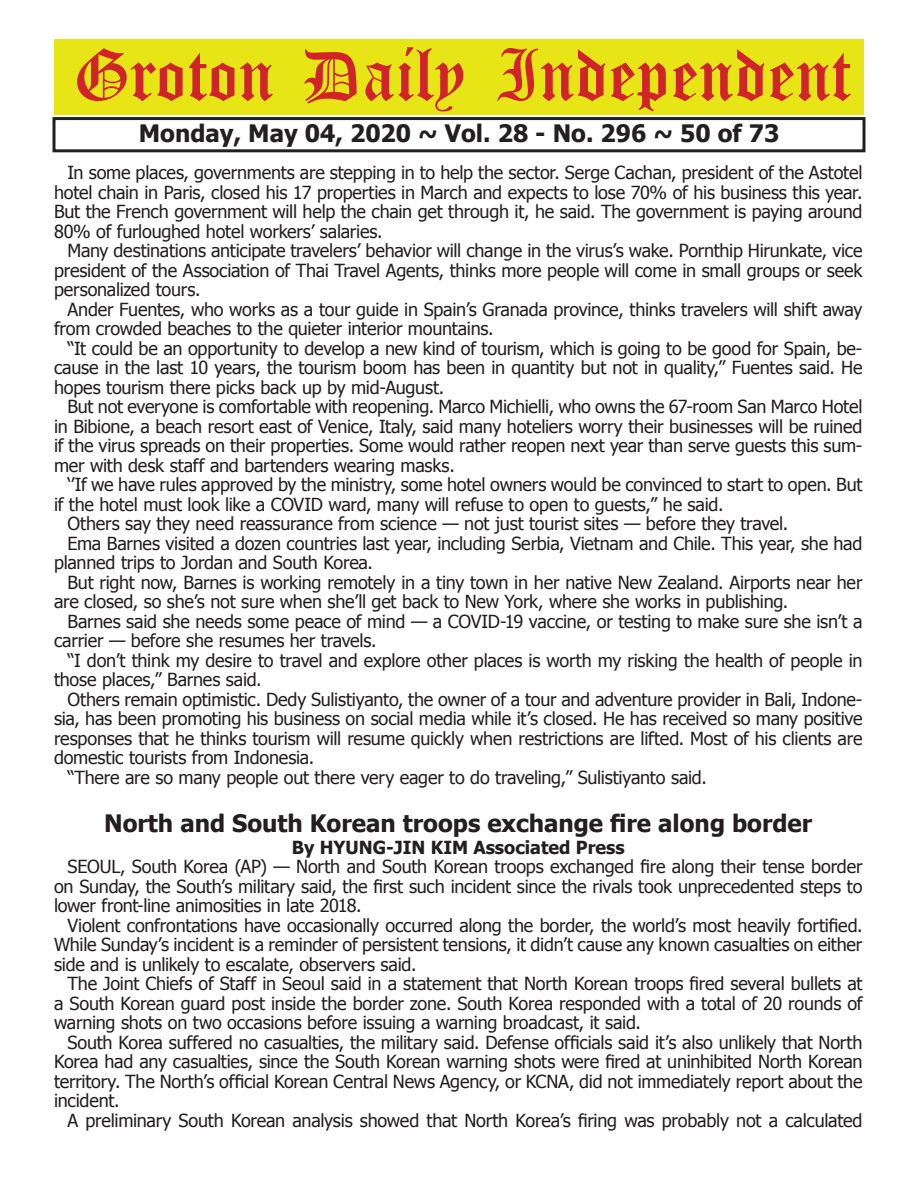
<style>
.page{position:relative;width:918px;height:1188px;background:#fff}
.page>*{position:absolute;margin:0;border:0;box-sizing:border-box;transform-origin:0 0}
.t1{font:54px "Old English Five";color:#d1232a}
.t2{font:700 24px "Tahoma";color:#231f20}
.t3{font:18px/19.5px "Tahoma";letter-spacing:-.01em;color:#231f20;text-align:justify}
.t4{font:700 18px "Tahoma";color:#231f20}
</style>
<div class="page">
<div style="left:52px;top:117px;width:814px;height:35px;border:3px solid #231f20"></div>
<div style="left:54px;top:40px;width:810px;height:75px;background:#e7e515"></div>
<h1 class="t1" style="left:73px;top:50px;width:779px">Groton Daily Independent</h1>
<h2 class="t2" style="left:139px;top:116px;width:642px">Monday, May 04, 2020 ~ Vol. 28 - No. 296 ~ 50 of 73</h2>
<p class="t3" style="left:54px;top:162px;width:810px;text-indent:14px">In some places, governments are stepping in to help the sector. Serge Cachan, president of the Astotel hotel chain in Paris, closed his 17 properties in March and expects to lose 70% of his business this year.<br>But the French government will help the chain get through it, he said. The government is paying around 80% of furloughed hotel workers’ salaries.</p>
<p class="t3" style="left:54px;top:240px;width:810px;text-indent:14px">Many destinations anticipate travelers’ behavior will change in the virus’s wake. Pornthip Hirunkate, vice president of the Association of Thai Travel Agents, thinks more people will come in small groups or seek personalized tours.</p>
<p class="t3" style="left:54px;top:299px;width:810px;text-indent:14px">Ander Fuentes, who works as a tour guide in Spain’s Granada province, thinks travelers will shift away from crowded beaches to the quieter interior mountains.</p>
<p class="t3" style="left:54px;top:338px;width:810px;text-indent:14px">“It could be an opportunity to develop a new kind of tourism, which is going to be good for Spain, be&shy;cause in the last 10 years, the tourism boom has been in quantity but not in quality,” Fuentes said. He hopes tourism there picks back up by mid-August.</p>
<p class="t3" style="left:54px;top:396px;width:810px;text-indent:14px">But not everyone is comfortable with reopening. Marco Michielli, who owns the 67-room San Marco Hotel in Bibione, a beach resort east of Venice, Italy, said many hoteliers worry their businesses will be ruined if the virus spreads on their properties. Some would rather reopen next year than serve guests this sum&shy;mer with desk staff and bartenders wearing masks.</p>
<p class="t3" style="left:68px;top:474px;width:797px">‘’If we have rules approved by the ministry, some hotel owners would be convinced to start to open. But</p>
<p class="t3" style="left:54px;top:494px;width:671px">if the hotel must look like a COVID ward, many will refuse to open to guests,’’ he said.</p>
<p class="t3" style="left:68px;top:513px;width:722px">Others say they need reassurance from science — not just tourist sites — before they travel.</p>
<p class="t3" style="left:68px;top:533px;width:797px">Ema Barnes visited a dozen countries last year, including Serbia, Vietnam and Chile. This year, she had</p>
<p class="t3" style="left:54px;top:552px;width:321px">planned trips to Jordan and South Korea.</p>
<p class="t3" style="left:68px;top:572px;width:796px">But right now, Barnes is working remotely in a tiny town in her native New Zealand. Airports near her</p>
<p class="t3" style="left:54px;top:591px;width:736px">are closed, so she’s not sure when she’ll get back to New York, where she works in publishing.</p>
<p class="t3" style="left:68px;top:611px;width:796px">Barnes said she needs some peace of mind — a COVID-19 vaccine, or testing to make sure she isn’t a</p>
<p class="t3" style="left:54px;top:630px;width:324px">carrier — before she resumes her travels.</p>
<p class="t3" style="left:68px;top:650px;width:796px">“I don’t think my desire to travel and explore other places is worth my risking the health of people in</p>
<p class="t3" style="left:54px;top:669px;width:209px">those places,” Barnes said.</p>
<p class="t3" style="left:68px;top:689px;width:796px">Others remain optimistic. Dedy Sulistiyanto, the owner of a tour and adventure provider in Bali, Indone-</p>
<p class="t3" style="left:54px;top:708px;width:810px">sia, has been promoting his business on social media while it’s closed. He has received so many positive</p>
<p class="t3" style="left:54px;top:728px;width:810px">responses that he thinks tourism will resume quickly when restrictions are lifted. Most of his clients are</p>
<p class="t3" style="left:54px;top:747px;width:262px">domestic tourists from Indonesia.</p>
<p class="t3" style="left:68px;top:766px;width:641px">“There are so many people out there very eager to do traveling,” Sulistiyanto said.</p>
<h2 class="t2" style="left:104px;top:807px;width:710px">North and South Korean troops exchange fire along border</h2>
<p class="t4" style="left:292px;top:835px;width:334px">By HYUNG-JIN KIM Associated Press</p>
<p class="t3" style="left:54px;top:856px;width:810px;text-indent:14px">SEOUL, South Korea (AP) — North and South Korean troops exchanged fire along their tense border on Sunday, the South’s military said, the first such incident since the rivals took unprecedented steps to lower front-line animosities in late 2018.</p>
<p class="t3" style="left:54px;top:915px;width:810px;text-indent:14px">Violent confrontations have occasionally occurred along the border, the world’s most heavily fortified.<br>While Sunday’s incident is a reminder of persistent tensions, it didn’t cause any known casualties on either side and is unlikely to escalate, observers said.</p>
<p class="t3" style="left:54px;top:973px;width:810px;text-indent:14px">The Joint Chiefs of Staff in Seoul said in a statement that North Korean troops fired several bullets at a South Korean guard post inside the border zone. South Korea responded with a total of 20 rounds of warning shots on two occasions before issuing a warning broadcast, it said.</p>
<p class="t3" style="left:54px;top:1032px;width:810px;text-indent:14px">South Korea suffered no casualties, the military said. Defense officials said it’s also unlikely that North Korea had any casualties, since the South Korean warning shots were fired at uninhibited North Korean territory. The North’s official Korean Central News Agency, or KCNA, did not immediately report about the incident.</p>
<p class="t3" style="left:68px;top:1109px;width:797px">A preliminary South Korean analysis showed that North Korea’s firing was probably not a calculated</p>
</div>
